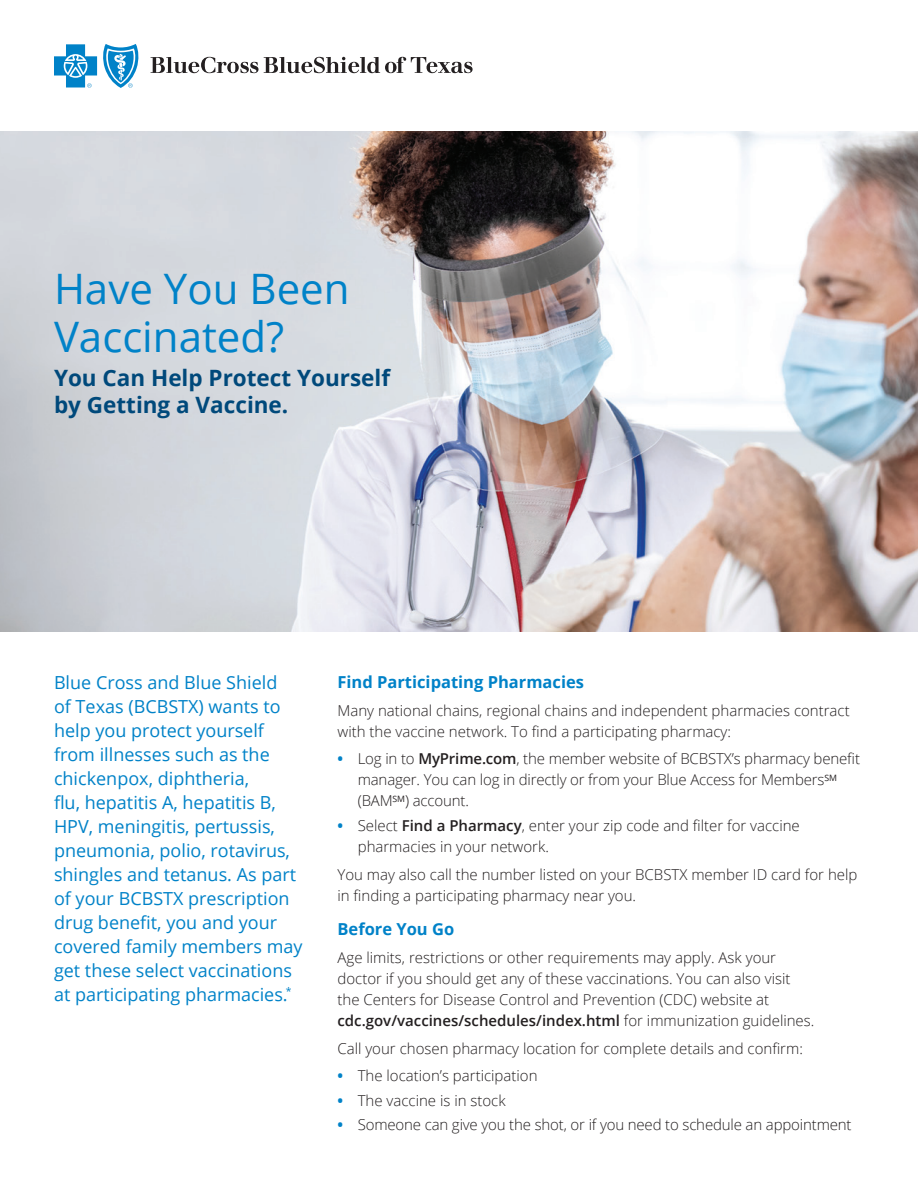
<style>
.page{position:relative;width:918px;height:1188px;background:#fff}
.page>*{position:absolute;margin:0;border:0;box-sizing:border-box;transform-origin:0 0}
.t1{font:42px/48px "Open Sans";color:#0082c8}
.t2{font:700 22.5px/27px "Open Sans";color:#00497b}
.t3{font:18px/24px "Open Sans";color:#0082c8}
.t4{font:700 16.5px "Open Sans";color:#0082c8}
.t5{font:300 15px/21px "Open Sans";color:#231f20}
.s1{font-weight:700;color:#0082c8}
.s2{font-weight:600}
</style>
<div class="page">
<img style="left:0;top:132px;width:918px;height:500px">
<svg style="left:151px;top:57px;width:322px;height:16px"></svg>
<svg style="left:54px;top:44px;width:85px;height:44px"></svg>
<h1 class="t1" style="left:54px;top:264px;width:297px">Have You Been<br>Vaccinated?</h1>
<h2 class="t2" style="left:54px;top:364px;width:338px">You Can Help Protect Yourself by Getting a Vaccine.</h2>
<p class="t3" style="left:54px;top:670px;width:250px">Blue Cross and Blue Shield<br>of Texas (BCBSTX) wants to help you protect yourself from illnesses such as the chickenpox, diphtheria,<br>flu, hepatitis A, hepatitis B,<br>HPV, meningitis, pertussis, pneumonia, polio, rotavirus, shingles and tetanus. As part of your BCBSTX prescription drug benefit, you and your covered family members may get these select vaccinations at participating pharmacies.<sup>*</sup></p>
<p class="t4" style="left:338px;top:670px;width:248px">Find Participating Pharmacies</p>
<p class="t5" style="left:338px;top:699px;width:514px">Many national chains, regional chains and independent pharmacies contract with the vaccine network. To find a participating pharmacy:</p>
<p class="t5" style="left:358px;top:748px;width:504px;text-indent:-20px"><span class="s1">•</span> Log in to <span class="s2">MyPrime.com</span>, the member website of BCBSTX’s pharmacy benefit manager. You can log in directly or from your Blue Access for Members<sup>SM </sup>(BAM<sup>SM</sup>) account.</p>
<p class="t5" style="left:358px;top:815px;width:444px;text-indent:-20px"><span class="s1">•</span> Select <span class="s2">Find a Pharmacy</span>, enter your zip code and filter for vaccine pharmacies in your network.</p>
<p class="t5" style="left:338px;top:863px;width:521px">You may also call the number listed on your BCBSTX member ID card for help in finding a participating pharmacy near you.</p>
<p class="t4" style="left:338px;top:917px;width:118px">Before You Go</p>
<p class="t5" style="left:338px;top:947px;width:478px">Age limits, restrictions or other requirements may apply. Ask your doctor if you should get any of these vaccinations. You can also visit the Centers for Disease Control and Prevention (CDC) website at <span class="s2">cdc.gov/vaccines/schedules/index.html</span> for immunization guidelines.</p>
<p class="t5" style="left:338px;top:1037px;width:467px">Call your chosen pharmacy location for complete details and confirm:</p>
<p class="t5" style="left:338px;top:1065px;width:202px"><span class="s1">•</span> The location’s participation</p>
<p class="t5" style="left:338px;top:1089px;width:170px"><span class="s1">•</span> The vaccine is in stock</p>
<p class="t5" style="left:338px;top:1114px;width:516px"><span class="s1">•</span> Someone can give you the shot, or if you need to schedule an appointment</p>
</div>
